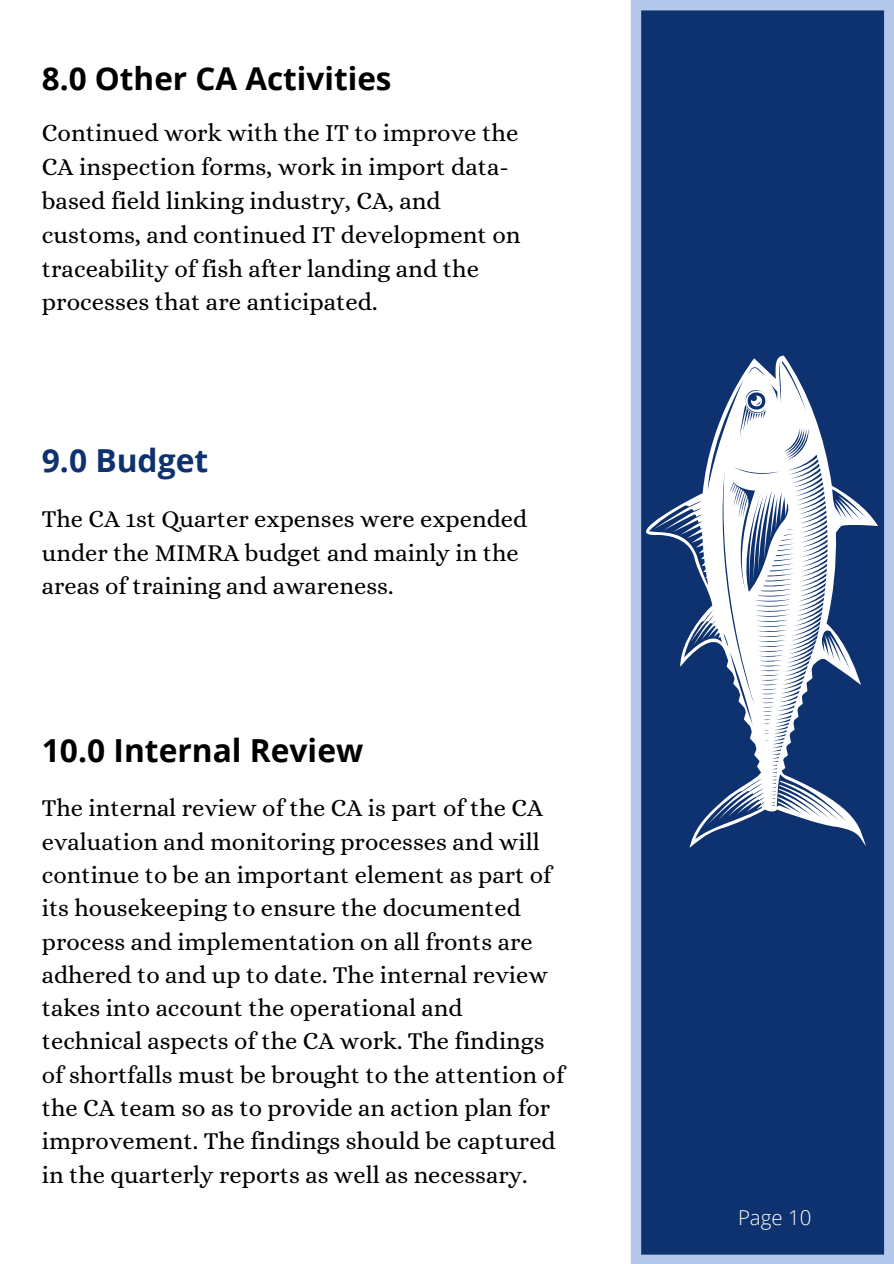
<style>
.page{position:relative;width:894px;height:1264px;background:#fff}
.page>*{position:absolute;margin:0;border:0;box-sizing:border-box;transform-origin:0 0}
.t1{font:700 31.8px "Open Sans";color:#000}
.t2{font:700 31.8px "Open Sans";color:#0e316f}
.t3{font:700 31.5px "Open Sans";color:#000}
.t4{font:24.6px/33.8px "Alice";color:#000}
.t5{font:24.45px/33.3px "Alice";color:#000}
.t6{font:300 20.4px "Open Sans";color:#fff}
</style>
<div class="page">
<svg style="left:630px;top:0;width:263px;height:1263px;background:#22437e"></svg>
<svg style="left:630px;top:355px;width:247px;height:492px;fill:#0e316f"></svg>
<p class="t3" style="left:42px;top:57px;width:351px">8.0 Other CA Activities</p>
<p class="t4" style="left:42px;top:116px;width:480px">Continued work with the IT to improve the CA inspection forms, work in import data&shy;based field linking industry, CA, and customs, and continued IT development on traceability of fish after landing and the processes that are anticipated.</p>
<h1 class="t2" style="left:42px;top:437px;width:168px">9.0 Budget</h1>
<p class="t5" style="left:42px;top:502px;width:487px">The CA 1st Quarter expenses were expended under the MIMRA budget and mainly in the areas of training and awareness.</p>
<h1 class="t1" style="left:42px;top:727px;width:323px">10.0 Internal Review</h1>
<p class="t5" style="left:42px;top:791px;width:524px">The internal review of the CA is part of the CA evaluation and monitoring processes and will continue to be an important element as part of its housekeeping to ensure the documented process and implementation on all fronts are adhered to and up to date. The internal review takes into account the operational and technical aspects of the CA work. The findings of shortfalls must be brought to the attention of the CA team so as to provide an action plan for improvement. The findings should be captured in the quarterly reports as well as necessary.</p>
<p class="t6" style="left:737px;top:1202px;width:75px">Page 10</p>
</div>
